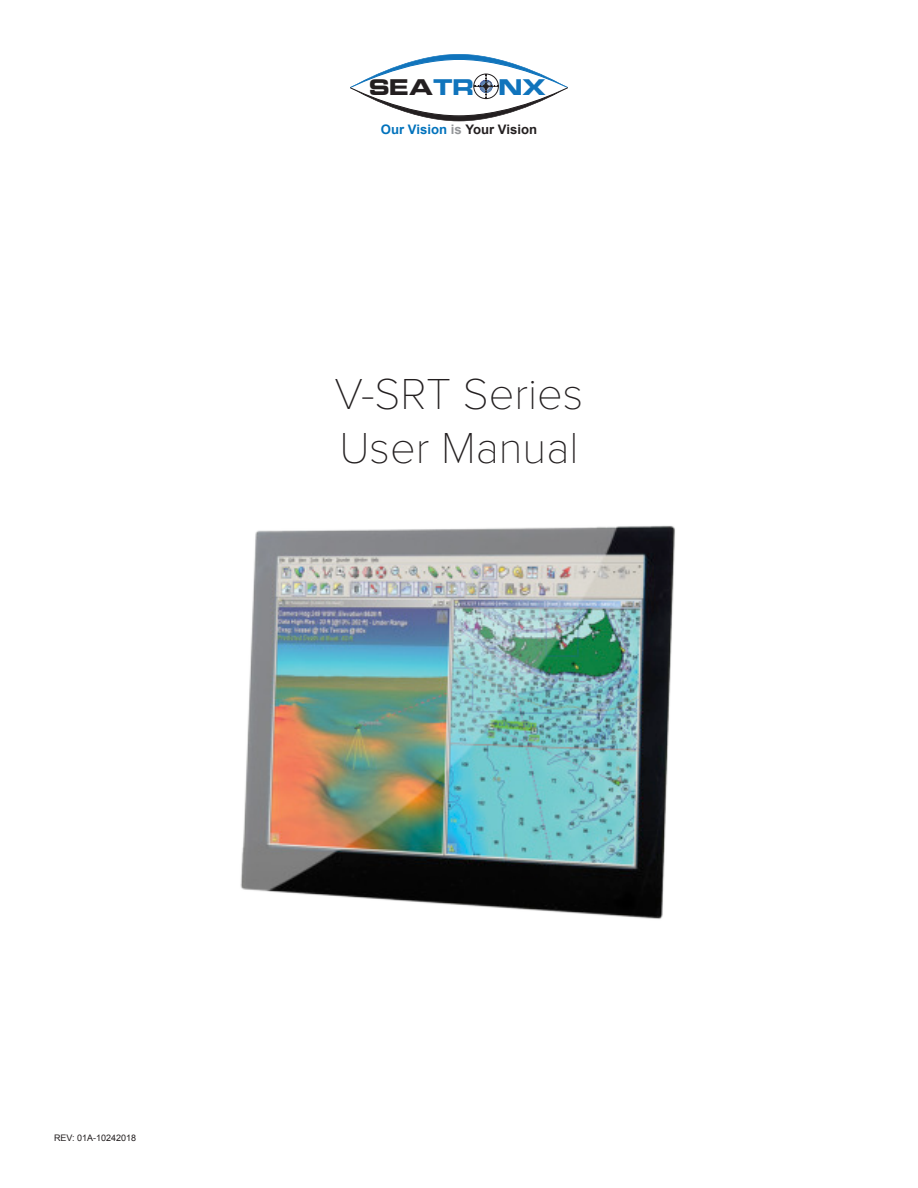
<style>
.page{position:relative;width:918px;height:1188px;background:#fff}
.page>*{position:absolute;margin:0;border:0;box-sizing:border-box;transform-origin:0 0}
.t1{font:100 45px/54px "Proxima Nova T";color:#231f20}
.t2{font:700 19.35px "Euro Technic Ext";color:#231f20}
.t3{font:700 19.35px "Euro Technic Ext";color:#1074bc}
.t4{font:700 13.05px "Arial";color:#231f20}
.t5{font:9px "Arial";color:#231f20}
.s1{color:#1074bc}
.s2{color:#0072bc}
.s3{color:#939598}
</style>
<div class="page">
<img style="left:240px;top:525px;width:435px;height:394px">
<svg style="left:350px;top:54px;width:218px;height:67px"></svg>
<p class="t2" style="left:369px;top:77px;width:106px">SEA<span class="s1">TR</span></p>
<p class="t3" style="left:499px;top:77px;width:49px">NX</p>
<p class="t4" style="left:381px;top:125px;width:158px"><span class="s2">Our Vision</span> <span class="s3">is</span> Your Vision</p>
<p class="t1" style="left:335px;top:367px;width:250px">V-SRT Series<br>User Manual</p>
<p class="t5" style="left:54px;top:1134px;width:84px">REV: 01A-10242018</p>
</div>
